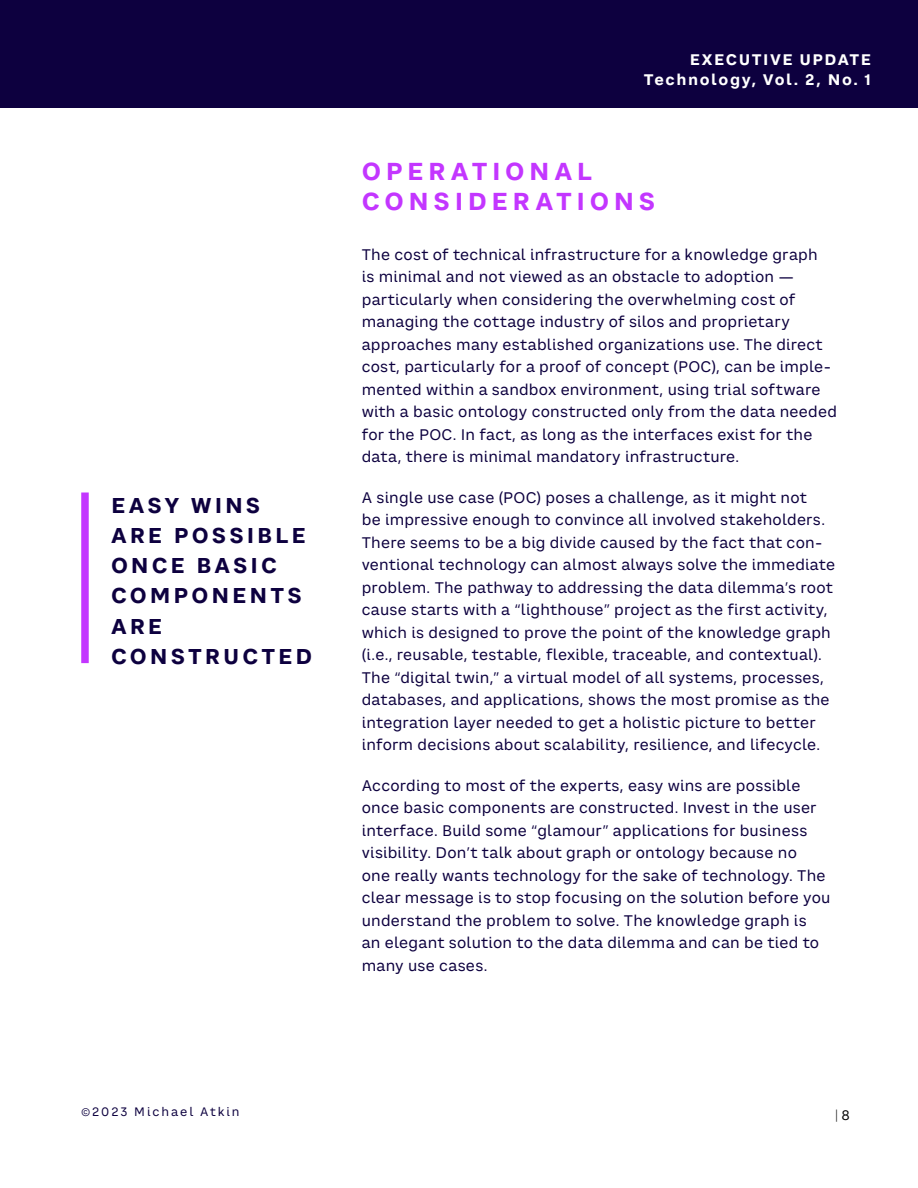
<style>
.page{position:relative;width:918px;height:1188px;background:#fff}
.page>*{position:absolute;margin:0;border:0;box-sizing:border-box;transform-origin:0 0}
.t1{font:700 24px/30px "CA Saygon Text";letter-spacing:.19em;color:#c336ff}
.t2{font:700 21px/30px "CA Saygon Text";letter-spacing:.145em;color:#0d003f}
.t3{font:15px/22.5px "CA Saygon Text";letter-spacing:.015em;color:#0d003f}
.t4{font:700 15px/19.5px "CA Saygon Text";letter-spacing:.1em;color:#fff;text-align:right}
.t5{font:300 13.5px "Raleway";color:#000}
.t6{font:12px "CA Saygon Text";letter-spacing:.16em;color:#0d003f}
.s1{font-family:"CA Saygon Text";font-weight:400}
</style>
<div class="page">
<div style="left:0;top:0;width:918px;height:108px;background:#0d003f"></div>
<div style="left:81px;top:493px;width:8px;height:170px;background:#c336ff"></div>
<h2 class="t2" style="left:111px;top:491px;width:203px">EASY WINS<br>ARE POSSIBLE<br>ONCE BASIC<br>COMPONENTS<br>ARE<br>CONSTRUCTED</h2>
<p class="t4" style="left:644px;top:50px;width:229px">EXECUTIVE UPDATE<br>Technology, Vol. 2, No. 1</p>
<h1 class="t1" style="left:362px;top:157px;width:295px">OPERATIONAL<br>CONSIDERATIONS</h1>
<p class="t3" style="left:362px;top:243px;width:477px">The cost of technical infrastructure for a knowledge graph<br>is minimal and not viewed as an obstacle to adoption — particularly when considering the overwhelming cost of managing the cottage industry of silos and proprietary approaches many established organizations use. The direct cost, particularly for a proof of concept (POC), can be imple&shy;mented within a sandbox environment, using trial software with a basic ontology constructed only from the data needed for the POC. In fact, as long as the interfaces exist for the data, there is minimal mandatory infrastructure.</p>
<p class="t3" style="left:362px;top:486px;width:475px">A single use case (POC) poses a challenge, as it might not<br>be impressive enough to convince all involved stakeholders.<br>There seems to be a big divide caused by the fact that con&shy;ventional technology can almost always solve the immediate problem. The pathway to addressing the data dilemma’s root cause starts with a “lighthouse” project as the first activity, which is designed to prove the point of the knowledge graph (i.e., reusable, testable, flexible, traceable, and contextual).<br>The “digital twin,” a virtual model of all systems, processes, databases, and applications, shows the most promise as the integration layer needed to get a holistic picture to better inform decisions about scalability, resilience, and lifecycle.</p>
<p class="t3" style="left:362px;top:774px;width:470px">According to most of the experts, easy wins are possible once basic components are constructed. Invest in the user interface. Build some “glamour” applications for business visibility. Don’t talk about graph or ontology because no<br>one really wants technology for the sake of technology. The clear message is to stop focusing on the solution before you understand the problem to solve. The knowledge graph is<br>an elegant solution to the data dilemma and can be tied to many use cases.</p>
<p class="t6" style="left:81px;top:1103px;width:160px">©2023 Michael Atkin</p>
<p class="t5" style="left:835px;top:1107px;width:16px">| <span class="s1">8</span></p>
</div>
